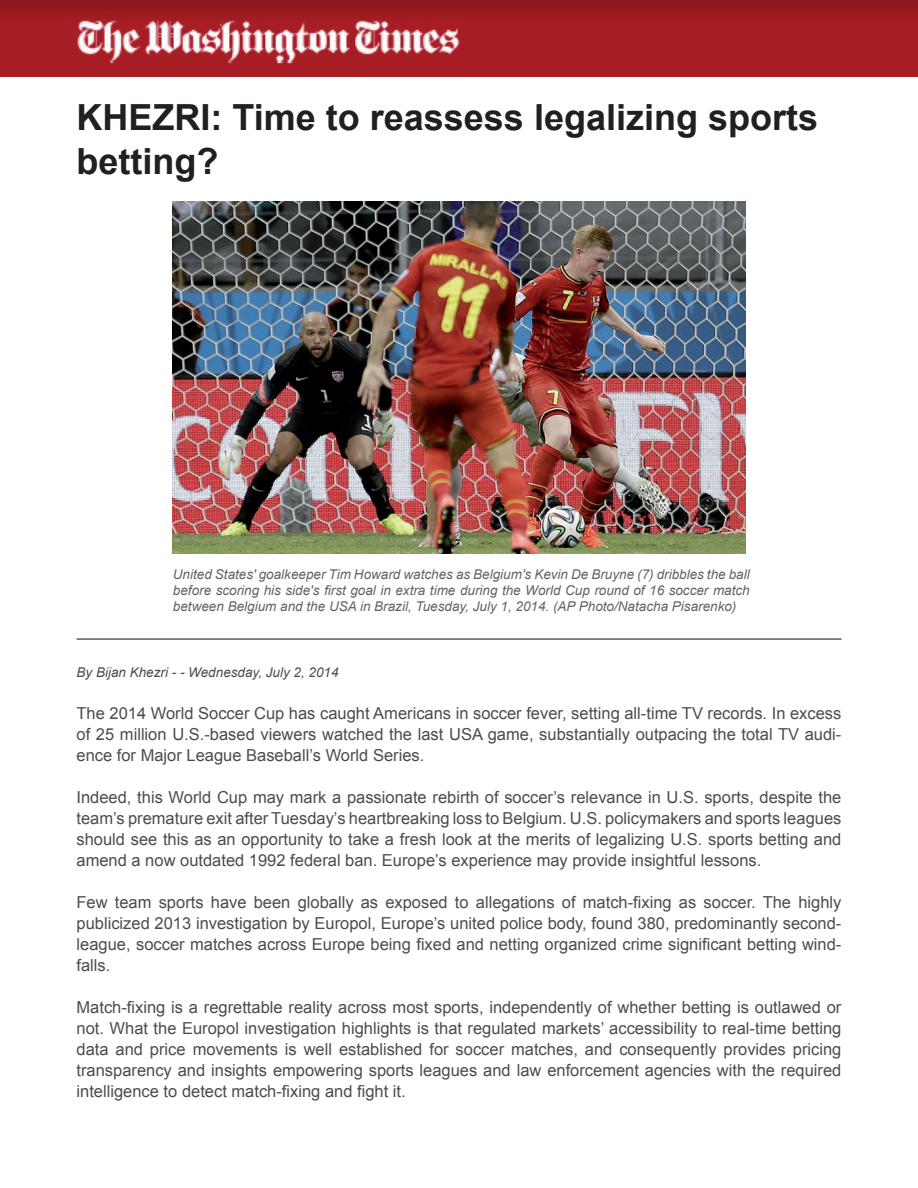
<style>
.page{position:relative;width:918px;height:1188px;background:#fff}
.page>*{position:absolute;margin:0;border:0;box-sizing:border-box;transform-origin:0 0}
.t1{font:700 36px/43.2px "Arial";color:#231f20}
.t2{font:16.5px/21px "Arial";color:#4b4c4d;text-align:justify}
.t3{font:italic 13.5px/16.2px "Arial";color:#636366;text-align:justify}
.t4{font:italic 13.5px "Arial";color:#4b4c4d}
</style>
<div class="page">
<img style="left:173px;top:202px;width:572px;height:352px">
<hr style="left:77px;top:639px;width:764px;height:1px;background:#000d13">
<img style="left:0;top:0;width:918px;height:77px">
<h1 class="t1" style="left:77px;top:97px;width:743px">KHEZRI: Time to reassess legalizing sports betting?</h1>
<p class="t3" style="left:173px;top:566px;width:578px">United States' goalkeeper Tim Howard watches as Belgium's Kevin De Bruyne (7) dribbles the ball before scoring his side's first goal in extra time during the World Cup round of 16 soccer match between Belgium and the USA in Brazil, Tuesday, July 1, 2014. (AP Photo/Natacha Pisarenko)</p>
<p class="t4" style="left:77px;top:663px;width:264px">By Bijan Khezri - - Wednesday, July 2, 2014</p>
<p class="t2" style="left:77px;top:703px;width:766px">The 2014 World Soccer Cup has caught Americans in soccer fever, setting all-time TV records. In excess of 25 million U.S.-based viewers watched the last USA game, substantially outpacing the total TV audi&shy;ence for Major League Baseball’s World Series.</p>
<p class="t2" style="left:77px;top:787px;width:766px">Indeed, this World Cup may mark a passionate rebirth of soccer’s relevance in U.S. sports, despite the team’s premature exit after Tuesday’s heartbreaking loss to Belgium. U.S. policymakers and sports leagues should see this as an opportunity to take a fresh look at the merits of legalizing U.S. sports betting and amend a now outdated 1992 federal ban. Europe’s experience may provide insightful lessons.</p>
<p class="t2" style="left:77px;top:892px;width:766px">Few team sports have been globally as exposed to allegations of match-fixing as soccer. The highly publicized 2013 investigation by Europol, Europe’s united police body, found 380, predominantly second&shy;league, soccer matches across Europe being fixed and netting organized crime significant betting wind&shy;falls.</p>
<p class="t2" style="left:77px;top:997px;width:766px">Match-fixing is a regrettable reality across most sports, independently of whether betting is outlawed or not. What the Europol investigation highlights is that regulated markets’ accessibility to real-time betting data and price movements is well established for soccer matches, and consequently provides pricing transparency and insights empowering sports leagues and law enforcement agencies with the required intelligence to detect match-fixing and fight it.</p>
</div>
